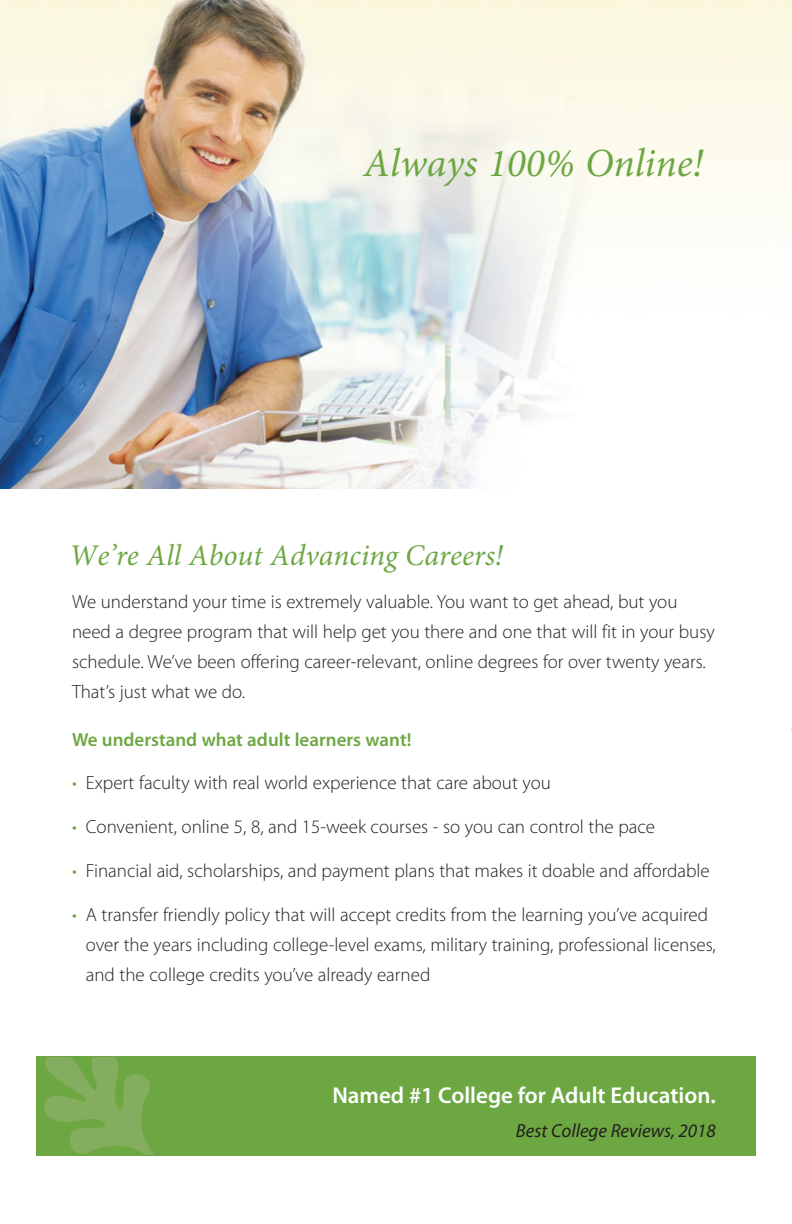
<style>
.page{position:relative;width:792px;height:1224px;background:#fff}
.page>*{position:absolute;margin:0;border:0;box-sizing:border-box;transform-origin:0 0}
.Body{font:italic 40px "Minion Pro";color:#6da742}
.Body-2{font:italic 30px "Minion Pro";color:#6da742}
.t1{font:600 23px "Myriad Pro";color:#fff}
.Body-3{font:300 19px/30px "Myriad Pro";color:#231f20}
.Body-4{font:600 19px "Myriad Pro";color:#6da742}
.t2{font:italic 19px "Myriad Pro";color:#231f20}
.s1{color:#6da742}
</style>
<div class="page">
<div style="left:36px;top:1057px;width:720px;height:99px;background:#6da742"></div>
<svg style="left:44px;top:1057px;width:110px;height:98px"></svg>
<img style="left:0;top:0;width:792px;height:489px">
<p class="Body" style="left:364px;top:139px;width:341px">Always 100% Online!</p>
<p class="Body-2" style="left:69px;top:537px;width:435px">We’re All About Advancing Careers!</p>
<p class="Body-3" style="left:72px;top:587px;width:644px">We understand your time is extremely valuable. You want to get ahead, but you need a degree program that will help get you there and one that will fit in your busy schedule. We’ve been offering career-relevant, online degrees for over twenty years.<br>That’s just what we do.</p>
<p class="Body-4" style="left:72px;top:729px;width:341px">We understand what adult learners want!</p>
<p class="Body-3" style="left:72px;top:768px;width:480px"><span class="s1">•</span> Expert faculty with real world experience that care about you</p>
<p class="Body-3" style="left:72px;top:812px;width:585px"><span class="s1">•</span> Convenient, online 5, 8, and 15-week courses - so you can control the pace</p>
<p class="Body-3" style="left:72px;top:856px;width:639px"><span class="s1">•</span> Financial aid, scholarships, and payment plans that makes it doable and affordable</p>
<p class="Body-3" style="left:86px;top:900px;width:632px;text-indent:-14px"><span class="s1">•</span> A transfer friendly policy that will accept credits from the learning you’ve acquired over the years including college-level exams, military training, professional licenses, and the college credits you’ve already earned</p>
<p class="t1" style="left:332px;top:1082px;width:385px">Named #1 College for Adult Education.</p>
<p class="t2" style="left:516px;top:1119px;width:202px">Best College Reviews, 2018</p>
</div>
